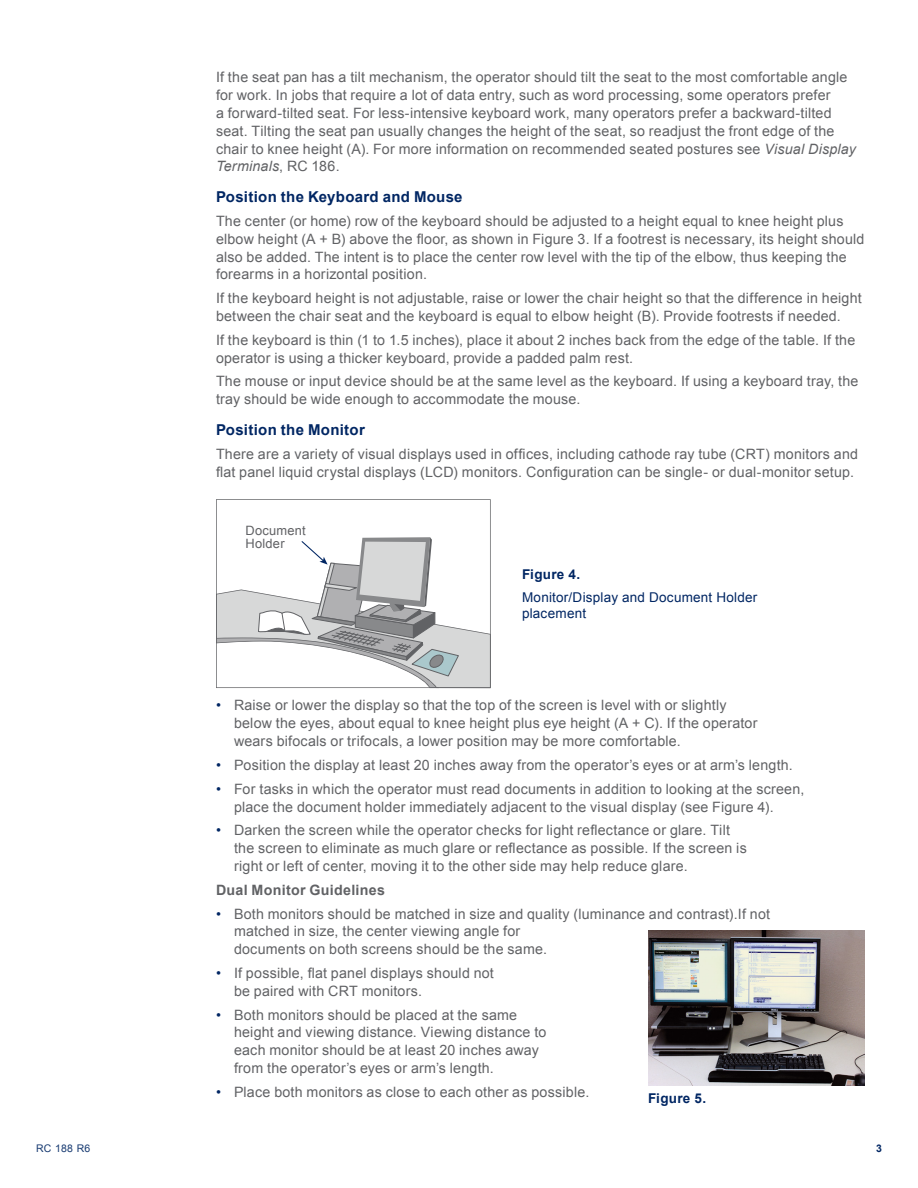
<style>
.page{position:relative;width:918px;height:1188px;background:#fff}
.page>*{position:absolute;margin:0;border:0;box-sizing:border-box;transform-origin:0 0}
.t1{font:700 15px "Arial";letter-spacing:.02em;color:#002663}
.t2{font:14.25px/17.9px "Arial";letter-spacing:.015em;color:#616265}
.t3{font:700 14.25px "Arial";letter-spacing:.02em;color:#616265}
.t4{font:13.5px/16.2px "Arial";letter-spacing:.02em;color:#002663}
.t5{font:700 13.5px "Arial";letter-spacing:.02em;color:#002663}
.t6{font:12.9px/12.9px "Arial";letter-spacing:.02em;color:#616265}
.t7{font:10.5px "Arial";letter-spacing:.03em;color:#173a71}
.t8{font:700 10.5px "Arial";color:#002663}
.s1{font-style:italic}
.s2{color:#002663}
</style>
<div class="page">
<svg style="left:216px;top:499px;width:275px;height:38px"></svg>
<svg style="left:216px;top:537px;width:275px;height:151px"></svg>
<img style="left:648px;top:931px;width:216px;height:154px">
<p class="t2" style="left:216px;top:69px;width:641px">If the seat pan has a tilt mechanism, the operator should tilt the seat to the most comfortable angle for work. In jobs that require a lot of data entry, such as word processing, some operators prefer<br>a forward-tilted seat. For less-intensive keyboard work, many operators prefer a backward-tilted seat. Tilting the seat pan usually changes the height of the seat, so readjust the front edge of the chair to knee height (A). For more information on recommended seated postures see <span class="s1">Visual Display Terminals</span>, RC 186.</p>
<p class="t1" style="left:216px;top:187px;width:248px">Position the Keyboard and Mouse</p>
<p class="t2" style="left:216px;top:212px;width:650px">The center (or home) row of the keyboard should be adjusted to a height equal to knee height plus elbow height (A + B) above the floor, as shown in Figure 3. If a footrest is necessary, its height should also be added. The intent is to place the center row level with the tip of the elbow, thus keeping the forearms in a horizontal position.</p>
<p class="t2" style="left:216px;top:289px;width:647px">If the keyboard height is not adjustable, raise or lower the chair height so that the difference in height between the chair seat and the keyboard is equal to elbow height (B). Provide footrests if needed.</p>
<p class="t2" style="left:216px;top:331px;width:641px">If the keyboard is thin (1 to 1.5 inches), place it about 2 inches back from the edge of the table. If the operator is using a thicker keyboard, provide a padded palm rest.</p>
<p class="t2" style="left:216px;top:373px;width:644px">The mouse or input device should be at the same level as the keyboard. If using a keyboard tray, the tray should be wide enough to accommodate the mouse.</p>
<p class="t1" style="left:216px;top:420px;width:150px">Position the Monitor</p>
<p class="t2" style="left:216px;top:445px;width:644px">There are a variety of visual displays used in offices, including cathode ray tube (CRT) monitors and flat panel liquid crystal displays (LCD) monitors. Configuration can be single- or dual-monitor setup.</p>
<p class="t6" style="left:245px;top:524px;width:62px">Document<br>Holder</p>
<p class="t5" style="left:522px;top:566px;width:60px">Figure 4.</p>
<p class="t4" style="left:522px;top:589px;width:237px">Monitor/Display and Document Holder placement</p>
<p class="t2" style="left:234px;top:697px;width:525px;text-indent:-18px"><span class="s2">•</span> Raise or lower the display so that the top of the screen is level with or slightly below the eyes, about equal to knee height plus eye height (A + C). If the operator wears bifocals or trifocals, a lower position may be more comfortable.</p>
<p class="t2" style="left:216px;top:756px;width:578px"><span class="s2">•</span> Position the display at least 20 inches away from the operator’s eyes or at arm’s length.</p>
<p class="t2" style="left:234px;top:780px;width:572px;text-indent:-18px"><span class="s2">•</span> For tasks in which the operator must read documents in addition to looking at the screen, place the document holder immediately adjacent to the visual display (see Figure 4).</p>
<p class="t2" style="left:234px;top:822px;width:514px;text-indent:-18px"><span class="s2">•</span> Darken the screen while the operator checks for light reflectance or glare. Tilt the screen to eliminate as much glare or reflectance as possible. If the screen is right or left of center, moving it to the other side may help reduce glare.</p>
<p class="t3" style="left:216px;top:880px;width:171px">Dual Monitor Guidelines</p>
<p class="t2" style="left:234px;top:905px;width:538px;text-indent:-18px"><span class="s2">•</span> Both monitors should be matched in size and quality (luminance and contrast).If not matched in size, the center viewing angle for<br>documents on both screens should be the same.</p>
<p class="t2" style="left:234px;top:964px;width:261px;text-indent:-18px"><span class="s2">•</span> If possible, flat panel displays should not be paired with CRT monitors.</p>
<p class="t2" style="left:234px;top:1006px;width:314px;text-indent:-18px"><span class="s2">•</span> Both monitors should be placed at the same height and viewing distance. Viewing distance to each monitor should be at least 20 inches away from the operator’s eyes or arm’s length.</p>
<p class="t2" style="left:216px;top:1083px;width:375px"><span class="s2">•</span> Place both monitors as close to each other as possible.</p>
<p class="t5" style="left:648px;top:1089px;width:60px">Figure 5.</p>
<p class="t7" style="left:36px;top:1141px;width:56px">RC 188 R6</p>
<p class="t8" style="left:876px;top:1141px;width:7px">3</p>
</div>
